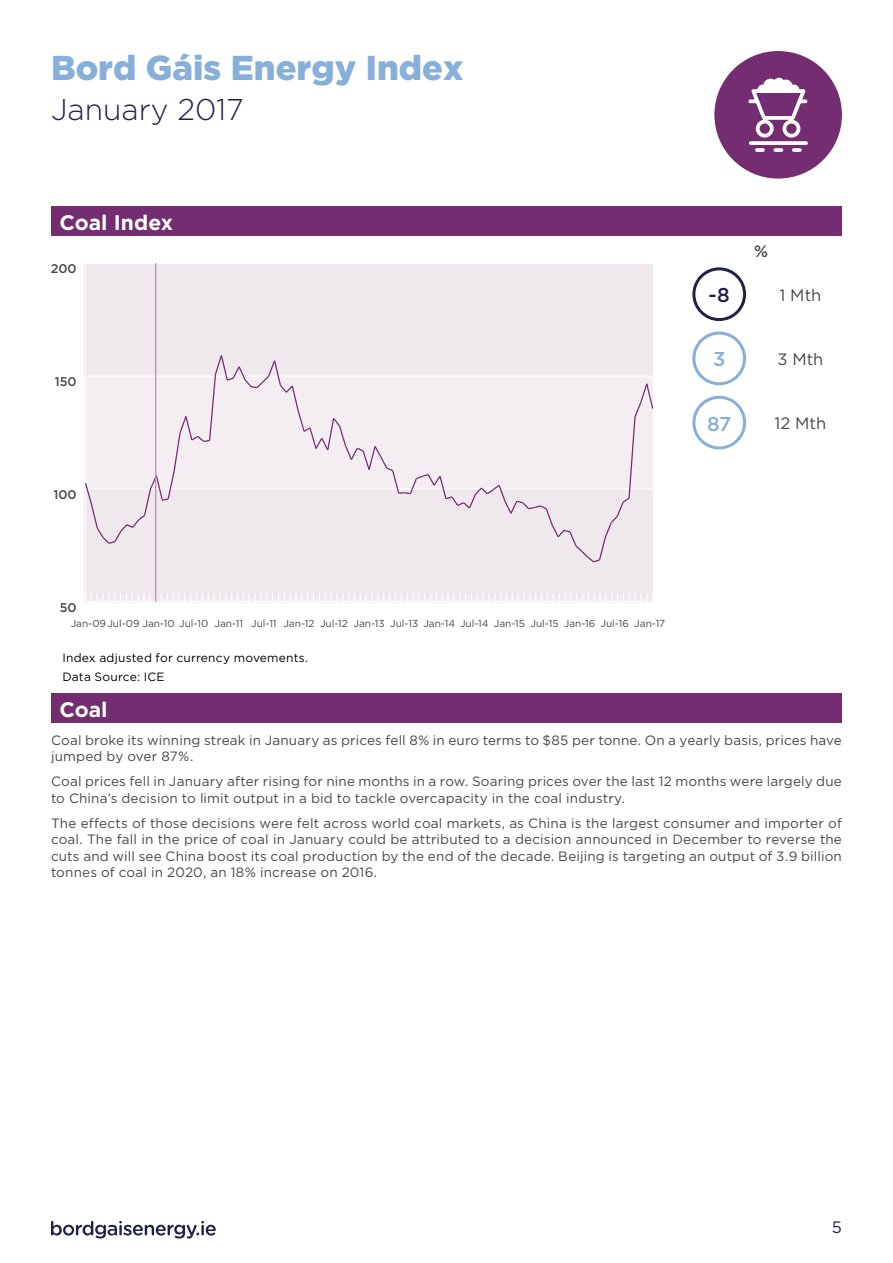
<style>
.page{position:relative;width:893px;height:1263px;background:#fff}
.page>*{position:absolute;margin:0;border:0;box-sizing:border-box;transform-origin:0 0}
.t1{font:900 34.5px "Gotham";color:#86afda}
.t2{font:300 30px "Gotham";color:#1f214a}
.t3{font:700 21px "Gotham";color:#fff}
.t4{font:500 19.95px "Gotham";color:#86afda}
.t5{font:500 19.95px "Gotham";color:#1f214a}
.t6{font:16.5px "Gotham";color:#484848}
.t7{font:16.5px "Gotham";color:#1f214a}
.t8{font:500 16.5px "Gotham";color:#484848}
.t9{font:13.5px/16.5px "Gotham";letter-spacing:.01em;color:#484848}
.t10{font:500 12.6px "Gotham";color:#484848}
.t11{font:12px/19.2px "Gotham";letter-spacing:.015em;color:#000}
.t12{font:10.05px "Gotham";color:#484848}
</style>
<div class="page">
<svg style="left:51px;top:1221px;width:165px;height:17px"></svg>
<div style="left:84px;top:263px;width:569px;height:339px;background:#efe8ed"></div>
<hr style="left:155px;top:263px;width:1px;height:339px;background:#b492b0">
<div style="left:51px;top:693px;width:791px;height:30px;background:#742d70"></div>
<div style="left:51px;top:206px;width:791px;height:30px;background:#742d70"></div>
<div style="left:714px;top:51px;width:128px;height:128px;background:#742d70;border-radius:50%"></div>
<svg style="left:748px;top:78px;width:60px;height:74px"></svg>
<div style="left:692px;top:267px;width:54px;height:54px;border:3px solid #1f214a;border-radius:50%"></div>
<div style="left:692px;top:332px;width:54px;height:53px;border:3px solid #86afda;border-radius:50%"></div>
<div style="left:692px;top:396px;width:54px;height:53px;border:3px solid #86afda;border-radius:50%"></div>
<h1 class="t1" style="left:51px;top:47px;width:414px">Bord Gáis Energy Index</h1>
<h2 class="t2" style="left:51px;top:90px;width:194px">January 2017</h2>
<h3 class="t3" style="left:60px;top:210px;width:115px">Coal Index</h3>
<p class="t10" style="left:51px;top:261px;width:27px">200</p>
<p class="t10" style="left:55px;top:373px;width:23px">150</p>
<p class="t10" style="left:53px;top:486px;width:25px">100</p>
<p class="t10" style="left:60px;top:599px;width:18px">50</p>
<p class="t12" style="left:71px;top:617px;width:596px">Jan-09Jul-09 Jan-10 Jul-10 Jan-11 Jul-11 Jan-12 Jul-12 Jan-13 Jul-13 Jan-14 Jul-14 Jan-15 Jul-15 Jan-16 Jul-16 Jan-17</p>
<p class="t11" style="left:62px;top:647px;width:247px">Index adjusted for currency movements.<br>Data Source: ICE</p>
<h3 class="t3" style="left:60px;top:697px;width:50px">Coal</h3>
<p class="t8" style="left:754px;top:240px;width:16px">%</p>
<h3 class="t5" style="left:709px;top:282px;width:23px">-8</h3>
<p class="t6" style="left:779px;top:286px;width:43px">1 Mth</p>
<h3 class="t4" style="left:713px;top:346px;width:14px">3</h3>
<p class="t6" style="left:777px;top:350px;width:48px">3 Mth</p>
<h3 class="t4" style="left:707px;top:410px;width:26px">87</h3>
<p class="t6" style="left:774px;top:414px;width:53px">12 Mth</p>
<p class="t9" style="left:51px;top:731px;width:792px">Coal broke its winning streak in January as prices fell 8% in euro terms to $85 per tonne. On a yearly basis, prices have jumped by over 87%.</p>
<p class="t9" style="left:51px;top:773px;width:792px">Coal prices fell in January after rising for nine months in a row. Soaring prices over the last 12 months were largely due to China’s decision to limit output in a bid to tackle overcapacity in the coal industry.</p>
<p class="t9" style="left:51px;top:814px;width:792px;text-align:justify">The effects of those decisions were felt across world coal markets, as China is the largest consumer and importer of coal. The fall in the price of coal in January could be attributed to a decision announced in December to reverse the cuts and will see China boost its coal production by the end of the decade. Beijing is targeting an output of 3.9 billion tonnes of coal in 2020, an 18% increase on 2016.</p>
<p class="t7" style="left:832px;top:1218px;width:12px">5</p>
</div>
